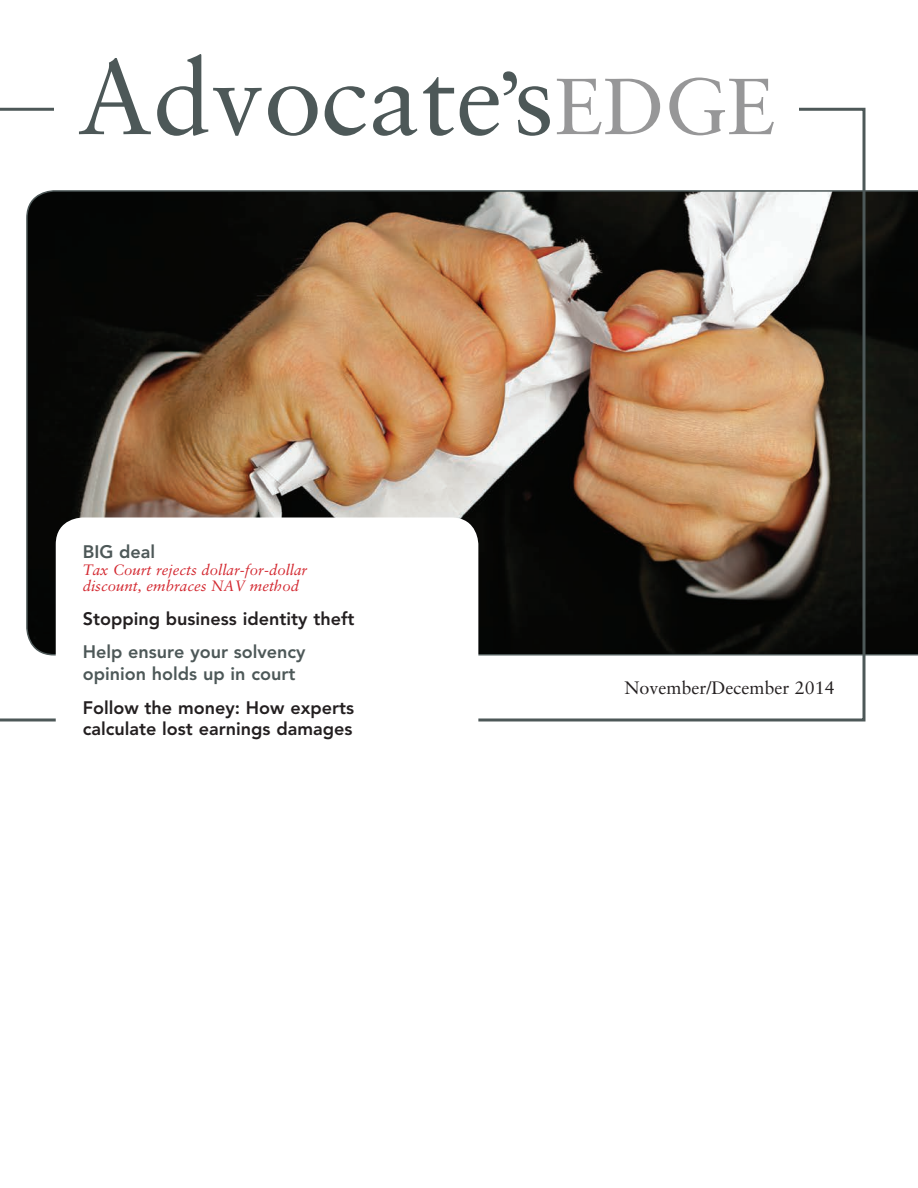
<style>
.page{position:relative;width:918px;height:1188px;background:#fff}
.page>*{position:absolute;margin:0;border:0;box-sizing:border-box;transform-origin:0 0}
.t1{font:105px "Sabon LT Std";color:#4d5858}
.t2{font:800 18px/21.6px "Avenir LT Std";color:#231f20}
.t3{font:800 18px/21.6px "Avenir LT Std";color:#4d5858}
.t4{font:18px "Sabon LT Std";color:#231f20}
.t5{font:italic 15px/16.5px "Sabon LT Std";color:#d3272f}
.s1{font-size:90px}
.s2{font-size:79.5px;color:#979798}
</style>
<div class="page">
<svg style="left:866px;top:190px;width:52px;height:466px;background:#0d0e0b"></svg>
<img style="left:0;top:108px;width:866px;height:613px">
<div style="left:54px;top:54px;width:744px;height:122px;background:#fff"></div>
<div style="left:56px;top:518px;width:422px;height:274px;background:#fff;border-radius:27px"></div>
<h1 class="t1" style="left:77px;top:35px;width:700px">Advocate<span class="s1">’</span>s<span class="s2">EDGE</span></h1>
<p class="t3" style="left:83px;top:541px;width:74px">BIG deal</p>
<p class="t5" style="left:83px;top:561px;width:226px">Tax Court rejects dollar-for-dollar discount, embraces NAV method</p>
<p class="t2" style="left:83px;top:608px;width:273px">Stopping business identity theft</p>
<p class="t3" style="left:83px;top:641px;width:224px">Help ensure your solvency opinion holds up in court</p>
<p class="t2" style="left:83px;top:697px;width:273px">Follow the money: How experts calculate lost earnings damages</p>
<p class="t4" style="left:625px;top:677px;width:212px">November/December 2014</p>
</div>
